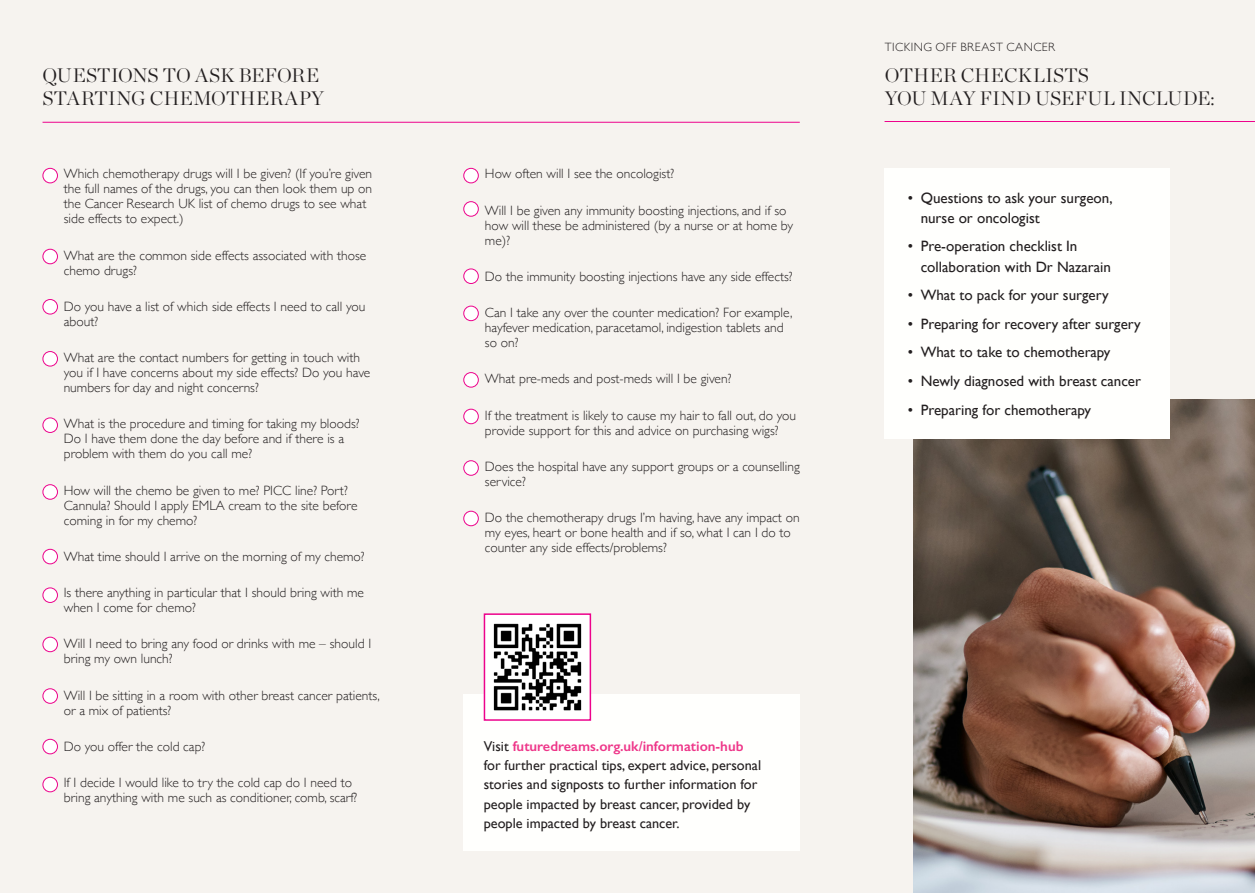
<style>
.page{position:relative;width:1255px;height:893px;background:#fff}
.page>*{position:absolute;margin:0;border:0;box-sizing:border-box;transform-origin:0 0}
.t1{font:300 19.5px/23.4px "Chronicle Display";letter-spacing:.01em;color:#231f20}
.t2{font:15px/20.1px "Gill Sans";color:#231f20}
.t3{font:14.25px/19.2px "Gill Sans";color:#231f20}
.t4{font:300 13.5px/15px "Gill Sans";color:#231f20}
.t5{font:300 12px "Gill Sans";letter-spacing:.035em;color:#231f20}
.s1{font-weight:600;color:#ee3689}
</style>
<div class="page">
<div style="left:0;top:0;width:1254px;height:893px;background:#f6f3ef"></div>
<img style="left:913px;top:400px;width:341px;height:493px">
<div style="left:884px;top:168px;width:285px;height:271px;background:#fffffd"></div>
<hr style="left:43px;top:122px;width:756px;height:1px;background:#ed028c">
<hr style="left:884px;top:121px;width:370px;height:1px;background:#ed028c">
<div style="left:463px;top:694px;width:336px;height:156px;background:#fffffd"></div>
<img style="left:486px;top:616px;width:102px;height:95px">
<div style="left:483px;top:613px;width:108px;height:108px;border:2px solid #ed028c"></div>
<div style="left:43px;top:168px;width:14px;height:15px;background:#fff;border-radius:50%"></div>
<div style="left:43px;top:168px;width:15px;height:15px;border:1px solid #ed028c;border-radius:50%"></div>
<div style="left:464px;top:168px;width:14px;height:15px;background:#fff;border-radius:50%"></div>
<div style="left:463px;top:168px;width:15px;height:15px;border:1px solid #ed028c;border-radius:50%"></div>
<div style="left:43px;top:249px;width:14px;height:15px;background:#fff;border-radius:50%"></div>
<div style="left:43px;top:249px;width:15px;height:15px;border:1px solid #ed028c;border-radius:50%"></div>
<div style="left:464px;top:202px;width:14px;height:14px;background:#fff;border-radius:50%"></div>
<div style="left:463px;top:201px;width:15px;height:16px;border:1px solid #ed028c;border-radius:50%"></div>
<div style="left:43px;top:299px;width:14px;height:15px;background:#fff;border-radius:50%"></div>
<div style="left:43px;top:299px;width:15px;height:15px;border:1px solid #ed028c;border-radius:50%"></div>
<div style="left:464px;top:269px;width:14px;height:14px;background:#fff;border-radius:50%"></div>
<div style="left:463px;top:269px;width:15px;height:15px;border:1px solid #ed028c;border-radius:50%"></div>
<div style="left:43px;top:352px;width:14px;height:14px;background:#fff;border-radius:50%"></div>
<div style="left:43px;top:351px;width:15px;height:15px;border:1px solid #ed028c;border-radius:50%"></div>
<div style="left:464px;top:306px;width:14px;height:15px;background:#fff;border-radius:50%"></div>
<div style="left:463px;top:306px;width:15px;height:15px;border:1px solid #ed028c;border-radius:50%"></div>
<div style="left:43px;top:418px;width:14px;height:14px;background:#fff;border-radius:50%"></div>
<div style="left:43px;top:417px;width:15px;height:16px;border:1px solid #ed028c;border-radius:50%"></div>
<div style="left:464px;top:409px;width:14px;height:15px;background:#fff;border-radius:50%"></div>
<div style="left:463px;top:409px;width:15px;height:15px;border:1px solid #ed028c;border-radius:50%"></div>
<div style="left:464px;top:461px;width:14px;height:14px;background:#fff;border-radius:50%"></div>
<div style="left:463px;top:460px;width:15px;height:16px;border:1px solid #ed028c;border-radius:50%"></div>
<div style="left:464px;top:511px;width:14px;height:15px;background:#fff;border-radius:50%"></div>
<div style="left:463px;top:511px;width:15px;height:15px;border:1px solid #ed028c;border-radius:50%"></div>
<div style="left:464px;top:373px;width:14px;height:14px;background:#fff;border-radius:50%"></div>
<div style="left:463px;top:372px;width:15px;height:15px;border:1px solid #ed028c;border-radius:50%"></div>
<div style="left:43px;top:485px;width:14px;height:14px;background:#fff;border-radius:50%"></div>
<div style="left:43px;top:484px;width:15px;height:16px;border:1px solid #ed028c;border-radius:50%"></div>
<div style="left:43px;top:549px;width:14px;height:15px;background:#fff;border-radius:50%"></div>
<div style="left:43px;top:549px;width:15px;height:15px;border:1px solid #ed028c;border-radius:50%"></div>
<div style="left:43px;top:588px;width:14px;height:14px;background:#fff;border-radius:50%"></div>
<div style="left:43px;top:587px;width:15px;height:16px;border:1px solid #ed028c;border-radius:50%"></div>
<div style="left:43px;top:637px;width:14px;height:15px;background:#fff;border-radius:50%"></div>
<div style="left:43px;top:637px;width:15px;height:15px;border:1px solid #ed028c;border-radius:50%"></div>
<div style="left:43px;top:689px;width:14px;height:14px;background:#fff;border-radius:50%"></div>
<div style="left:43px;top:688px;width:15px;height:16px;border:1px solid #ed028c;border-radius:50%"></div>
<div style="left:43px;top:739px;width:14px;height:15px;background:#fff;border-radius:50%"></div>
<div style="left:43px;top:739px;width:15px;height:15px;border:1px solid #ed028c;border-radius:50%"></div>
<div style="left:43px;top:777px;width:14px;height:15px;background:#fff;border-radius:50%"></div>
<div style="left:43px;top:777px;width:15px;height:15px;border:1px solid #ed028c;border-radius:50%"></div>
<p class="t1" style="left:43px;top:62px;width:283px">QUESTIONS TO ASK BEFORE<br>STARTING CHEMOTHERAPY</p>
<p class="t4" style="left:64px;top:166px;width:310px">Which chemotherapy drugs will I be given? (If you’re given the full names of the drugs, you can then look them up on the Cancer Research UK list of chemo drugs to see what side effects to expect.)</p>
<p class="t4" style="left:64px;top:247px;width:304px">What are the common side effects associated with those chemo drugs?</p>
<p class="t4" style="left:64px;top:298px;width:303px">Do you have a list of which side effects I need to call you about?</p>
<p class="t4" style="left:64px;top:350px;width:308px">What are the contact numbers for getting in touch with you if I have concerns about my side effects? Do you have numbers for day and night concerns?</p>
<p class="t4" style="left:64px;top:416px;width:297px">What is the procedure and timing for taking my bloods?<br>Do I have them done the day before and if there is a problem with them do you call me?</p>
<p class="t4" style="left:64px;top:482px;width:295px">How will the chemo be given to me? PICC line? Port?<br>Cannula? Should I apply EMLA cream to the site before coming in for my chemo?</p>
<p class="t4" style="left:64px;top:548px;width:302px">What time should I arrive on the morning of my chemo?</p>
<p class="t4" style="left:64px;top:585px;width:302px">Is there anything in particular that I should bring with me when I come for chemo?</p>
<p class="t4" style="left:64px;top:636px;width:309px">Will I need to bring any food or drinks with me – should I bring my own lunch?</p>
<p class="t4" style="left:64px;top:687px;width:317px">Will I be sitting in a room with other breast cancer patients, or a mix of patients?</p>
<p class="t4" style="left:64px;top:738px;width:143px">Do you offer the cold cap?</p>
<p class="t4" style="left:64px;top:775px;width:295px">If I decide I would like to try the cold cap do I need to bring anything with me such as conditioner, comb, scarf?</p>
<p class="t4" style="left:485px;top:166px;width:191px">How often will I see the oncologist?</p>
<p class="t4" style="left:485px;top:202px;width:310px">Will I be given any immunity boosting injections, and if so how will these be administered (by a nurse or at home by me)?</p>
<p class="t4" style="left:485px;top:268px;width:309px">Do the immunity boosting injections have any side effects?</p>
<p class="t4" style="left:485px;top:305px;width:309px">Can I take any over the counter medication? For example, hayfever medication, paracetamol, indigestion tablets and so on?</p>
<p class="t4" style="left:485px;top:371px;width:248px">What pre-meds and post-meds will I be given?</p>
<p class="t4" style="left:485px;top:407px;width:313px">If the treatment is likely to cause my hair to fall out, do you provide support for this and advice on purchasing wigs?</p>
<p class="t4" style="left:485px;top:458px;width:316px">Does the hospital have any support groups or a counselling service?</p>
<p class="t4" style="left:485px;top:510px;width:316px">Do the chemotherapy drugs I’m having, have any impact on my eyes, heart or bone health and if so, what I can I do to counter any side effects/problems?</p>
<p class="t3" style="left:483px;top:736px;width:279px">Visit <span class="s1">futuredreams.org.uk/information-hub </span>for further practical tips, expert advice, personal stories and signposts to further information for people impacted by breast cancer, provided by people impacted by breast cancer.</p>
<p class="t5" style="left:884px;top:37px;width:172px">TICKING OFF BREAST CANCER</p>
<p class="t1" style="left:884px;top:62px;width:331px">OTHER CHECKLISTS<br>YOU MAY FIND USEFUL INCLUDE:</p>
<p class="t2" style="left:920px;top:188px;width:193px;text-indent:-13px">• Questions to ask your surgeon, nurse or oncologist</p>
<p class="t2" style="left:920px;top:236px;width:192px;text-indent:-13px">• Pre-operation checklist In collaboration with Dr Nazarain</p>
<p class="t2" style="left:908px;top:285px;width:202px">• What to pack for your surgery</p>
<p class="t2" style="left:908px;top:313px;width:234px">• Preparing for recovery after surgery</p>
<p class="t2" style="left:908px;top:342px;width:204px">• What to take to chemotherapy</p>
<p class="t2" style="left:908px;top:371px;width:234px">• Newly diagnosed with breast cancer</p>
<p class="t2" style="left:908px;top:399px;width:184px">• Preparing for chemotherapy</p>
</div>
